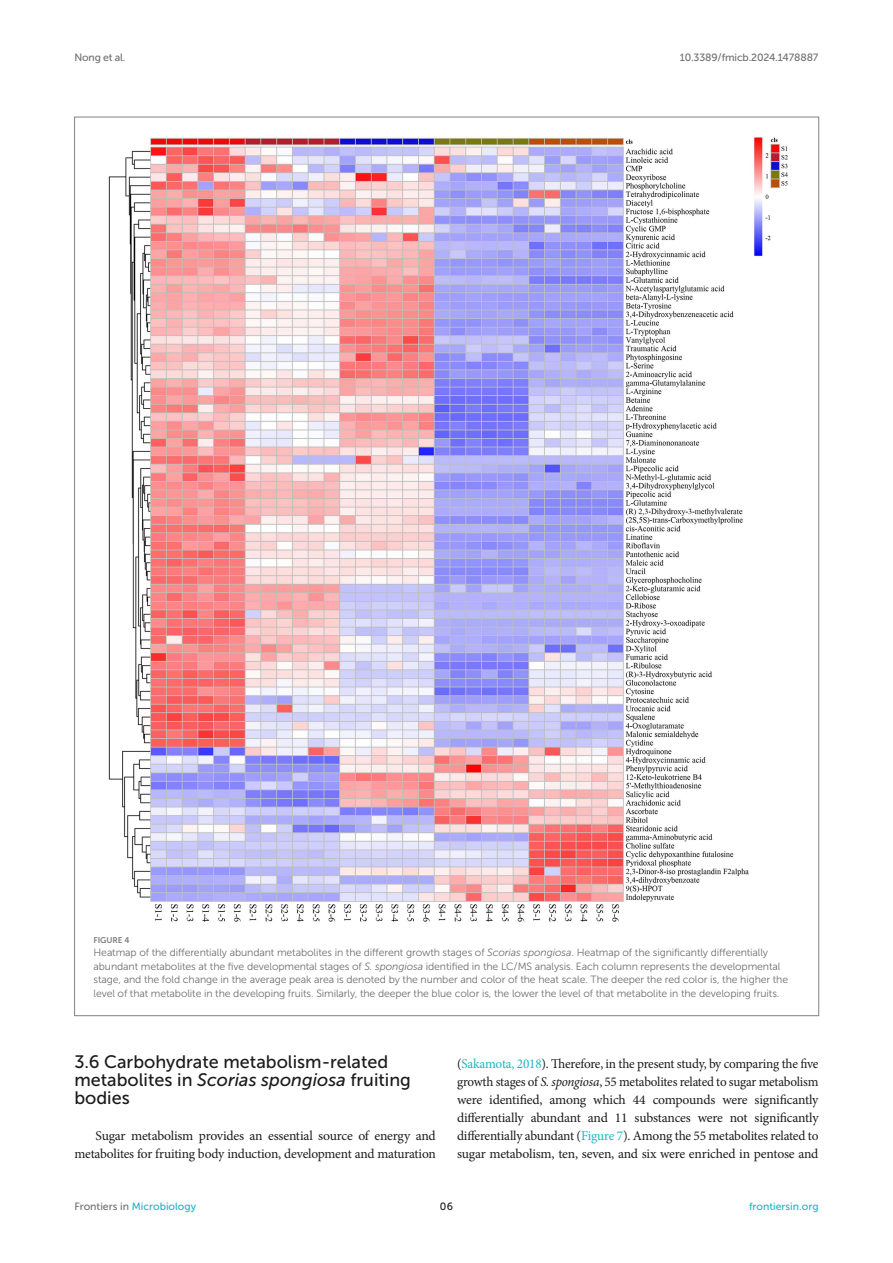
<style>
.page{position:relative;width:893px;height:1263px;background:#fff}
.page>*{position:absolute;margin:0;border:0;box-sizing:border-box;transform-origin:0 0}
.HEAD_2{font:18px/18px "Museo Sans 500";color:#1b1c1b}
.TEXT_FLUSH{font:13.5px/18px "Minion Pro";letter-spacing:-.015em;color:#1b1c1b;text-align:right}
.FIG_LEG{font:10.5px/13.5px "Museo Sans 300";letter-spacing:-.01em;color:#706f70}
.t1{font:10.5px "Museo Sans 500";color:#1db5c3}
.t2{font:10.5px "Museo Sans 500";letter-spacing:-.015em;color:#706f70}
.t3{font:10.5px "Museo Sans 500";color:#1b1c1b}
.FIG_HD{font:8.25px "Museo Sans 700";letter-spacing:-.01em;color:#7e7f7f}
.s1{font-style:italic}
.s2{color:#1db5c3}
.s3{color:#706f70}
</style>
<div class="page">
<img style="left:108px;top:137px;width:680px;height:785px">
<p class="t2" style="left:74px;top:51px;width:53px">Nong et al.</p>
<p class="t2" style="left:680px;top:51px;width:140px">10.3389/fmicb.2024.1478887</p>
<p class="FIG_HD" style="left:94px;top:935px;width:37px">FIGURE 4</p>
<p class="FIG_LEG" style="left:94px;top:946px;width:696px">Heatmap of the differentially abundant metabolites in the different growth stages of <span class="s1">Scorias spongiosa</span>. Heatmap of the significantly differentially abundant metabolites at the five developmental stages of <span class="s1">S. spongiosa</span> identified in the LC/MS analysis. Each column represents the developmental stage, and the fold change in the average peak area is denoted by the number and color of the heat scale. The deeper the red color is, the higher the level of that metabolite in the developing fruits. Similarly, the deeper the blue color is, the lower the level of that metabolite in the developing fruits.</p>
<p class="HEAD_2" style="left:74px;top:1053px;width:338px">3.6 Carbohydrate metabolism-related metabolites in <span class="s1">Scorias spongiosa</span> fruiting bodies</p>
<p class="TEXT_FLUSH" style="left:74px;top:1127px;width:363px">Sugar metabolism provides an essential source of energy and metabolites for fruiting body induction, development and maturation</p>
<p class="TEXT_FLUSH" style="left:457px;top:1055px;width:363px;text-align:justify">(<span class="s2">Sakamota, 2018</span>). Therefore, in the present study, by comparing the five growth stages of <span class="s1">S. spongiosa</span>, 55 metabolites related to sugar metabolism were identified, among which 44 compounds were significantly differentially abundant and 11 substances were not significantly differentially abundant (<span class="s2">Figure 7</span>). Among the 55 metabolites related to sugar metabolism, ten, seven, and six were enriched in pentose and</p>
<p class="t1" style="left:74px;top:1200px;width:123px"><span class="s3">Frontiers in</span> Microbiology</p>
<p class="t3" style="left:440px;top:1200px;width:15px">06</p>
<p class="t1" style="left:749px;top:1200px;width:71px">frontiersin.org</p>
</div>
